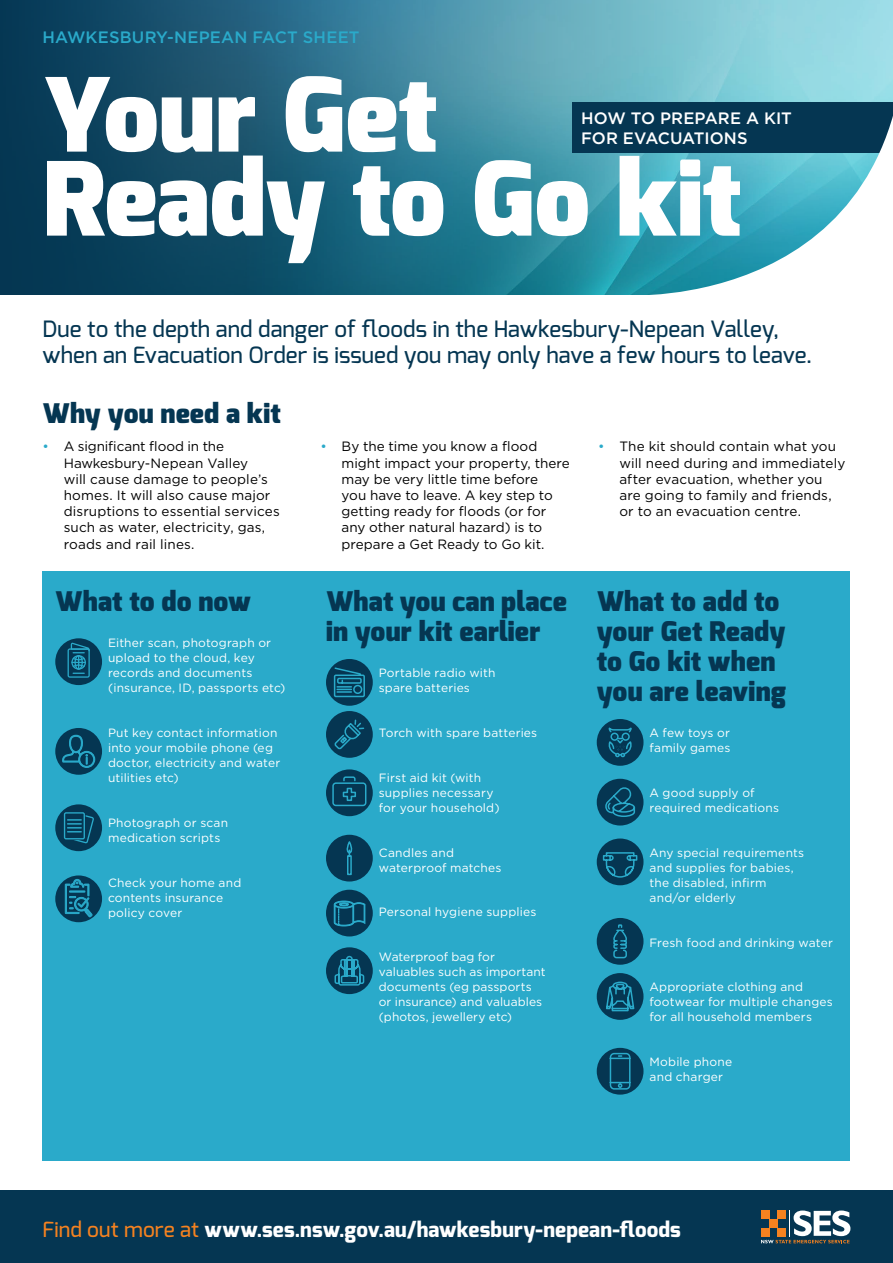
<style>
.page{position:relative;width:893px;height:1263px;background:#fff}
.page>*{position:absolute;margin:0;border:0;box-sizing:border-box;transform-origin:0 0}
._01_Heading_1{font:900 102px/84px "Exo";letter-spacing:-.005em;color:#fff}
._01_Heading_2{font:900 27px/30px "Exo";letter-spacing:.005em;color:#053652}
._02_Intro{font:500 22.5px/25.5px "Exo";letter-spacing:.005em;color:#053652}
._04_Footer{font:800 21px "Exo";letter-spacing:.01em;color:#fff}
._01_Heading_1_Sub{font:500 16.5px/19.8px "Gotham";letter-spacing:.005em;color:#fff}
._01_Heading_1_Top{font:500 16.5px "Gotham";letter-spacing:.01em;color:#2aaaca}
.t1{font:13.5px/16.2px "Gotham";letter-spacing:.005em;color:#000}
.Kit_list{font:12px/15px "Gotham";letter-spacing:.015em;color:#fff}
.s1{color:#2aaaca}
.s2{font-weight:500;color:#f58220}
</style>
<div class="page">
<div style="left:0;top:1191px;width:893px;height:72px;background:#053652"></div>
<svg style="left:761px;top:1210px;width:89px;height:33px"></svg>
<svg style="left:0;top:0;width:243px;height:295px;background:#0e445f"></svg>
<svg style="left:243px;top:0;width:650px;height:295px;background:#317c94"></svg>
<svg style="left:549px;top:16px;width:344px;height:279px;background:#5ea7b7"></svg>
<div style="left:43px;top:571px;width:807px;height:590px;background:#2aaaca"></div>
<div style="left:55px;top:638px;width:47px;height:47px;background:#053652;border-radius:50%"></div>
<svg style="left:68px;top:643px;width:22px;height:35px"></svg>
<div style="left:55px;top:728px;width:47px;height:47px;background:#053652;border-radius:50%"></div>
<svg style="left:62px;top:735px;width:33px;height:33px"></svg>
<div style="left:55px;top:804px;width:47px;height:47px;background:#053652;border-radius:50%"></div>
<svg style="left:64px;top:812px;width:30px;height:31px"></svg>
<div style="left:55px;top:875px;width:47px;height:47px;background:#053652;border-radius:50%"></div>
<svg style="left:65px;top:879px;width:27px;height:38px"></svg>
<div style="left:326px;top:659px;width:47px;height:47px;background:#053652;border-radius:50%"></div>
<svg style="left:333px;top:667px;width:32px;height:31px"></svg>
<div style="left:326px;top:711px;width:47px;height:47px;background:#053652;border-radius:50%"></div>
<svg style="left:334px;top:719px;width:31px;height:31px"></svg>
<div style="left:326px;top:769px;width:47px;height:47px;background:#053652;border-radius:50%"></div>
<svg style="left:332px;top:776px;width:35px;height:31px"></svg>
<div style="left:326px;top:835px;width:47px;height:46px;background:#053652;border-radius:50%"></div>
<svg style="left:346px;top:841px;width:7px;height:35px"></svg>
<div style="left:326px;top:890px;width:47px;height:46px;background:#053652;border-radius:50%"></div>
<svg style="left:334px;top:901px;width:31px;height:25px"></svg>
<div style="left:326px;top:947px;width:47px;height:47px;background:#053652;border-radius:50%"></div>
<svg style="left:334px;top:947px;width:31px;height:39px"></svg>
<div style="left:597px;top:719px;width:46px;height:47px;background:#053652;border-radius:50%"></div>
<svg style="left:608px;top:728px;width:24px;height:29px"></svg>
<div style="left:597px;top:779px;width:46px;height:46px;background:#053652;border-radius:50%"></div>
<svg style="left:603px;top:785px;width:33px;height:32px"></svg>
<div style="left:597px;top:838px;width:46px;height:47px;background:#053652;border-radius:50%"></div>
<svg style="left:602px;top:852px;width:36px;height:26px"></svg>
<div style="left:597px;top:918px;width:46px;height:47px;background:#053652;border-radius:50%"></div>
<div style="left:613px;top:949px;width:14px;height:9px;border:2px solid #2aaaca;border-radius:2px"></div>
<svg style="left:613px;top:924px;width:14px;height:26px"></svg>
<div style="left:597px;top:973px;width:46px;height:47px;background:#053652;border-radius:50%"></div>
<svg style="left:606px;top:981px;width:29px;height:31px"></svg>
<div style="left:597px;top:1048px;width:46px;height:46px;background:#053652;border-radius:50%"></div>
<div style="left:610px;top:1053px;width:20px;height:36px;border:2px solid #2aaaca;border-radius:4px"></div>
<hr style="left:610px;top:1057px;width:20px;height:2px;background:#2aaaca">
<svg style="left:610px;top:1082px;width:20px;height:6px"></svg>
<h1 class="_01_Heading_1_Top" style="left:43px;top:26px;width:319px">HAWKESBURY-NEPEAN FACT SHEET</h1>
<h1 class="_01_Heading_1" style="left:43px;top:75px;width:701px">Your Get<br>Ready to Go kit</h1>
<h2 class="_01_Heading_1_Sub" style="left:581px;top:108px;width:212px">HOW TO PREPARE A KIT<br>FOR EVACUATIONS</h2>
<p class="_02_Intro" style="left:43px;top:316px;width:771px">Due to the depth and danger of floods in the Hawkesbury-Nepean Valley, when an Evacuation Order is issued you may only have a few hours to leave.</p>
<h2 class="_01_Heading_2" style="left:43px;top:398px;width:240px">Why you need a kit</h2>
<p class="t1" style="left:64px;top:438px;width:217px;text-indent:-21px"><span class="s1">•</span> A significant flood in the<br>Hawkesbury-Nepean Valley<br>will cause damage to people’s homes. It will also cause major disruptions to essential services such as water, electricity, gas, roads and rail lines.</p>
<p class="t1" style="left:342px;top:438px;width:230px;text-indent:-21px"><span class="s1">•</span> By the time you know a flood might impact your property, there may be very little time before<br>you have to leave. A key step to getting ready for floods (or for any other natural hazard) is to prepare a Get Ready to Go kit.</p>
<p class="t1" style="left:619px;top:438px;width:227px;text-indent:-21px"><span class="s1">•</span> The kit should contain what you will need during and immediately after evacuation, whether you are going to family and friends, or to an evacuation centre.</p>
<h2 class="_01_Heading_2" style="left:55px;top:587px;width:197px">What to do now</h2>
<p class="Kit_list" style="left:108px;top:635px;width:179px">Either scan, photograph or upload to the cloud, key records and documents (insurance, ID, passports etc)</p>
<p class="Kit_list" style="left:108px;top:725px;width:174px">Put key contact information into your mobile phone (eg doctor, electricity and water utilities etc)</p>
<p class="Kit_list" style="left:108px;top:815px;width:122px">Photograph or scan medication scripts</p>
<p class="Kit_list" style="left:108px;top:874px;width:135px">Check your home and contents insurance policy cover</p>
<h2 class="_01_Heading_2" style="left:597px;top:587px;width:191px">What to add to your Get Ready to Go kit when you are leaving</h2>
<p class="Kit_list" style="left:649px;top:725px;width:82px">A few toys or family games</p>
<p class="Kit_list" style="left:649px;top:785px;width:131px">A good supply of required medications</p>
<p class="Kit_list" style="left:649px;top:845px;width:156px">Any special requirements and supplies for babies, the disabled, infirm and/or elderly</p>
<p class="Kit_list" style="left:649px;top:934px;width:185px">Fresh food and drinking water</p>
<p class="Kit_list" style="left:649px;top:979px;width:185px">Appropriate clothing and footwear for multiple changes for all household members</p>
<p class="Kit_list" style="left:649px;top:1054px;width:84px">Mobile phone and charger</p>
<h2 class="_01_Heading_2" style="left:326px;top:587px;width:242px">What you can place in your kit earlier</h2>
<p class="Kit_list" style="left:379px;top:665px;width:118px">Portable radio with spare batteries</p>
<p class="Kit_list" style="left:379px;top:725px;width:160px">Torch with spare batteries</p>
<p class="Kit_list" style="left:379px;top:770px;width:122px">First aid kit (with supplies necessary for your household)</p>
<p class="Kit_list" style="left:379px;top:844px;width:124px">Candles and waterproof matches</p>
<p class="Kit_list" style="left:379px;top:904px;width:159px">Personal hygiene supplies</p>
<p class="Kit_list" style="left:379px;top:949px;width:169px">Waterproof bag for valuables such as important documents (eg passports or insurance) and valuables (photos, jewellery etc)</p>
<p class="_04_Footer" style="left:43px;top:1216px;width:640px"><span class="s2">Find out more at</span> www.ses.nsw.gov.au/hawkesbury-nepean-floods</p>
</div>
